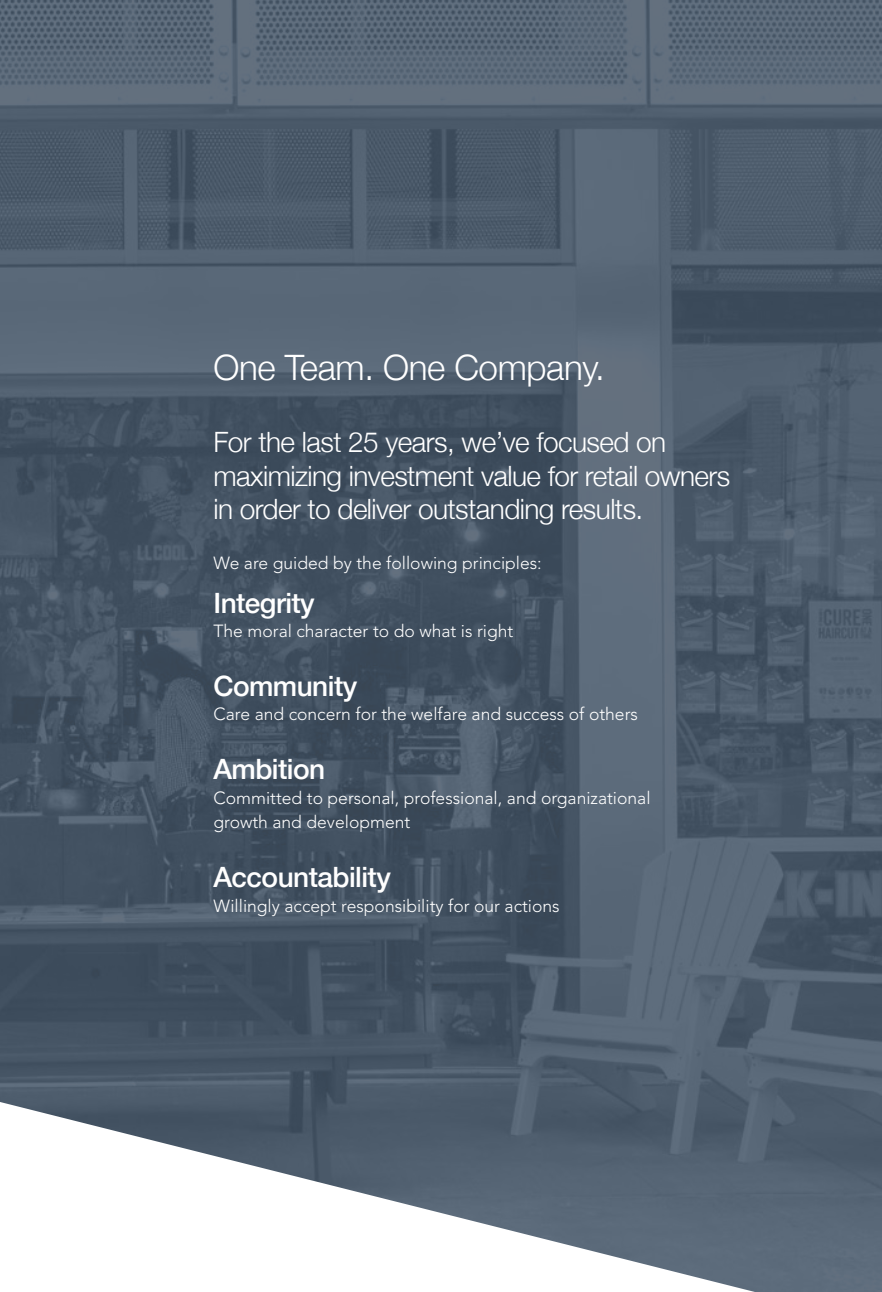
<style>
.page{position:relative;width:882px;height:1292px;background:#fff}
.page>*{position:absolute;margin:0;border:0;box-sizing:border-box;transform-origin:0 0}
.t1{font:300 35px "Helvetica Neue";letter-spacing:-.01em;color:#fff}
.t2{font:300 28px/33.6px "Helvetica Neue";letter-spacing:-.02em;color:#fff}
.t3{font:500 28px "Helvetica Neue";letter-spacing:-.02em;color:#fff}
.t4{font:300 17.5px/24.5px "Avenir LT Std";color:#fff}
</style>
<div class="page">
<img style="left:0;top:0;width:882px;height:1292px">
<svg style="left:0;top:1102px;width:755px;height:190px"></svg>
<h1 class="t1" style="left:213px;top:340px;width:393px">One Team. One Company.</h1>
<h2 class="t2" style="left:213px;top:423px;width:518px">For the last 25 years, we’ve focused on maximizing investment value for retail owners in order to deliver outstanding results.</h2>
<p class="t4" style="left:213px;top:550px;width:330px">We are guided by the following principles:</p>
<h2 class="t3" style="left:213px;top:580px;width:103px">Integrity</h2>
<p class="t4" style="left:213px;top:619px;width:301px">The moral character to do what is right</p>
<h2 class="t3" style="left:213px;top:663px;width:145px">Community</h2>
<p class="t4" style="left:213px;top:702px;width:426px">Care and concern for the welfare and success of others</p>
<h2 class="t3" style="left:213px;top:746px;width:113px">Ambition</h2>
<p class="t4" style="left:213px;top:785px;width:439px">Committed to personal, professional, and organizational growth and development</p>
<h2 class="t3" style="left:213px;top:854px;width:179px">Accountability</h2>
<p class="t4" style="left:213px;top:893px;width:348px">Willingly accept responsibility for our actions</p>
</div>
